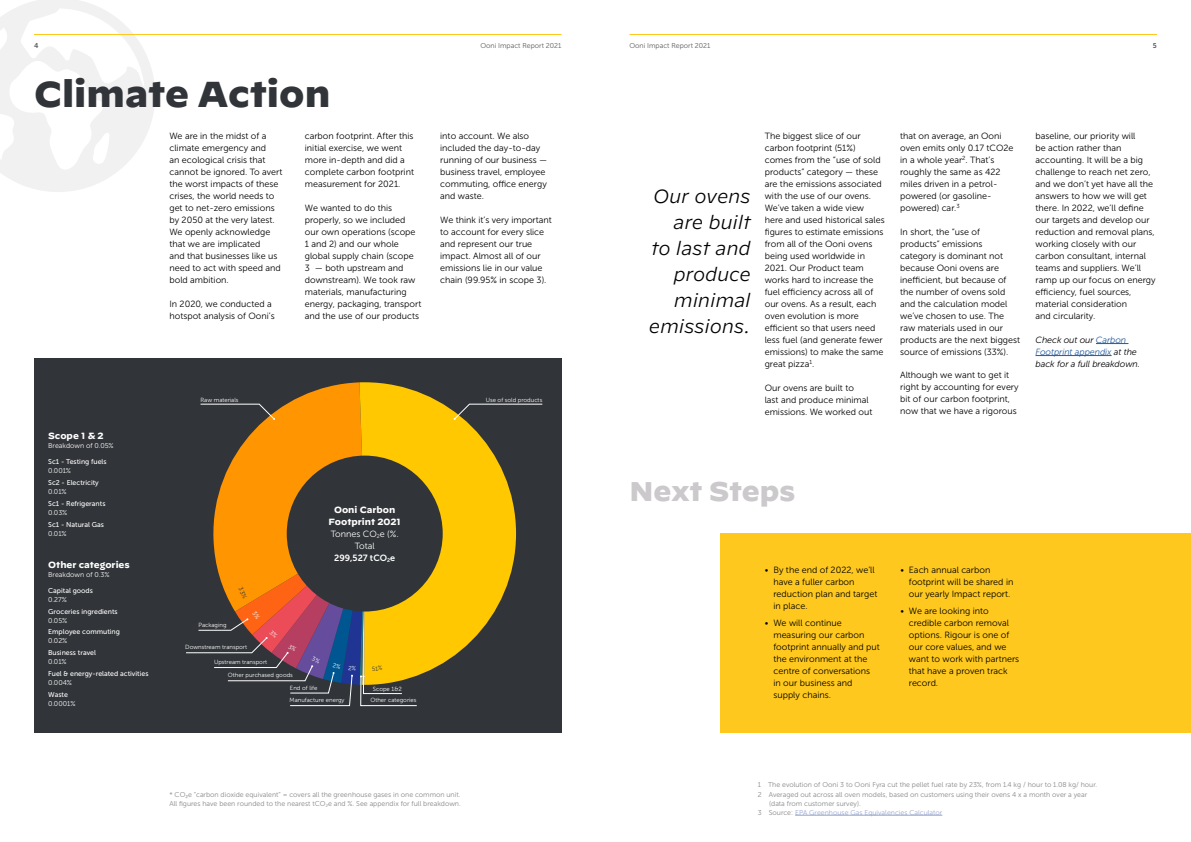
<style>
.page{position:relative;width:1191px;height:842px;background:#fff}
.page>*{position:absolute;margin:0;border:0;box-sizing:border-box;transform-origin:0 0}
.t1{font:900 36px "Decimal";color:#313438}
.t2{font:900 27px "Decimal";letter-spacing:-.005em;color:#cbc9cb}
.t3{font:italic 300 19px/26px "Decimal";letter-spacing:-.01em;color:#000;text-align:right}
.t4{font:9px/12px "Museo Sans 300";color:#000}
.t5{font:italic 9px/12px "Museo Sans 300";letter-spacing:-.01em;color:#000}
.t6{font:700 9px/12px "Decimal";color:#fff;text-align:center}
.t7{font:9px/12px "Museo Sans 300";color:#fff;text-align:center}
.t8{font:9px "Museo Sans 700";color:#fff}
.t9{font:7px/9px "Museo Sans 300";color:#888587}
.t10{font:7px "Museo Sans 500";color:#fff}
.t11{font:7px "Museo Sans 300";color:#fff}
.t12{font:7px "Museo Sans 300";color:#95a4cd}
.t13{font:7px "Museo Sans 300";color:#58575b}
.t14{font:7px "Museo Sans 700";color:#58575b}
.t15{font:6px/12.3px "Museo Sans 300";color:#fff}
.s1{color:#275b9b}
.s2{font-size:4.1px}
.s3{color:#888587}
</style>
<div class="page">
<svg style="left:0;top:0;width:155px;height:192px"></svg>
<div style="left:34px;top:358px;width:527px;height:375px;background:#313438"></div>
<div style="left:720px;top:533px;width:471px;height:200px;background:#fec81e"></div>
<hr style="left:34px;top:34px;width:527px;height:1px;background:#fec81e">
<hr style="left:629px;top:34px;width:528px;height:1px;background:#fec81e">
<svg style="left:417px;top:382px;width:99px;height:303px;fill:#ffc800"></svg>
<svg style="left:453px;top:404px;width:90px;height:16px"></svg>
<div style="left:287px;top:456px;width:156px;height:155px;background:#313438;border-radius:50%"></div>
<hr style="left:1096px;top:343px;width:32px;height:1px;background:#275b9b">
<hr style="left:1035px;top:355px;width:76px;height:1px;background:#275b9b">
<hr style="left:795px;top:815px;width:147px;height:1px;background:#95a4cd">
<svg style="left:185px;top:382px;width:232px;height:324px"></svg>
<p class="t14" style="left:34px;top:42px;width:6px">4</p>
<p class="t13" style="left:480px;top:42px;width:82px">Ooni Impact Report 2021</p>
<p class="t13" style="left:629px;top:42px;width:82px">Ooni Impact Report 2021</p>
<p class="t14" style="left:1153px;top:42px;width:5px">5</p>
<h1 class="t1" style="left:34px;top:73px;width:298px">Climate Action</h1>
<p class="t4" style="left:169px;top:130px;width:115px">We are in the midst of a climate emergency and<br>an ecological crisis that cannot be ignored. To avert the worst impacts of these crises, the world needs to get to net-zero emissions by 2050 at the very latest.<br>We openly acknowledge that we are implicated<br>and that businesses like us need to act with speed and bold ambition.</p>
<p class="t4" style="left:169px;top:298px;width:107px">In 2020, we conducted a hotspot analysis of Ooni’s</p>
<p class="t4" style="left:900px;top:130px;width:115px">that on average, an Ooni oven emits only 0.17 tCO2e in a whole year<sup>2</sup>. That’s roughly the same as 422 miles driven in a petrol&shy;powered (or gasoline&shy;powered) car.<sup>3</sup></p>
<p class="t4" style="left:900px;top:226px;width:121px">In short, the “use of products” emissions category is dominant not because Ooni ovens are inefficient, but because of the number of ovens sold and the calculation model we’ve chosen to use. The raw materials used in our products are the next biggest source of emissions (33%).</p>
<p class="t4" style="left:900px;top:369px;width:120px">Although we want to get it right by accounting for every bit of our carbon footprint, now that we have a rigorous</p>
<p class="t4" style="left:305px;top:130px;width:111px">carbon footprint. After this initial exercise, we went more in-depth and did a complete carbon footprint measurement for 2021.</p>
<p class="t4" style="left:305px;top:202px;width:118px">We wanted to do this properly, so we included our own operations (scope<br>1 and 2) and our whole global supply chain (scope<br>3 — both upstream and downstream). We took raw materials, manufacturing energy, packaging, transport and the use of our products</p>
<p class="t4" style="left:440px;top:130px;width:109px">into account. We also included the day-to-day running of our business — business travel, employee commuting, office energy and waste.</p>
<p class="t4" style="left:440px;top:213px;width:113px">We think it’s very important to account for every slice and represent our true impact. Almost all of our emissions lie in our value chain (99.95% in scope 3).</p>
<p class="t4" style="left:764px;top:130px;width:122px">The biggest slice of our carbon footprint (51%) comes from the “use of sold products” category — these are the emissions associated with the use of our ovens.<br>We’ve taken a wide view here and used historical sales figures to estimate emissions from all of the Ooni ovens being used worldwide in<br>2021. Our Product team works hard to increase the fuel efficiency across all of our ovens. As a result, each oven evolution is more efficient so that users need less fuel (and generate fewer emissions) to make the same great pizza<sup>1</sup>.</p>
<p class="t4" style="left:764px;top:382px;width:109px">Our ovens are built to<br>last and produce minimal emissions. We worked out</p>
<p class="t4" style="left:1035px;top:130px;width:122px">baseline, our priority will<br>be action rather than accounting. It will be a big challenge to reach net zero, and we don’t yet have all the answers to how we will get there. In 2022, we’ll define our targets and develop our reduction and removal plans, working closely with our carbon consultant, internal teams and suppliers. We’ll ramp up our focus on energy efficiency, fuel sources, material consideration<br>and circularity.</p>
<p class="t5" style="left:1035px;top:334px;width:106px">Check out our <span class="s1">Carbon<br>Footprint appendix</span> at the back for a full breakdown.</p>
<h3 class="t3" style="left:649px;top:181px;width:103px">Our ovens are built<br>to last and produce minimal emissions.</h3>
<p class="t15" style="left:200px;top:394px;width:40px">Raw materials</p>
<p class="t15" style="left:486px;top:394px;width:58px">Use of sold products</p>
<p class="t6" style="left:48px;top:429px;width:57px">Scope 1 &amp; 2</p>
<p class="t11" style="left:48px;top:441px;width:67px">Breakdown of 0.05%</p>
<p class="t10" style="left:48px;top:458px;width:60px">Sc1 - Testing fuels</p>
<p class="t11" style="left:48px;top:467px;width:24px">0.001%</p>
<p class="t10" style="left:48px;top:479px;width:52px">Sc2 - Electricity</p>
<p class="t11" style="left:48px;top:488px;width:20px">0.01%</p>
<p class="t10" style="left:48px;top:499px;width:59px">Sc1 - Refrigerants</p>
<p class="t11" style="left:48px;top:508px;width:21px">0.03%</p>
<p class="t10" style="left:48px;top:520px;width:57px">Sc1 - Natural Gas</p>
<p class="t11" style="left:48px;top:529px;width:20px">0.01%</p>
<p class="t6" style="left:48px;top:559px;width:83px">Other categories</p>
<p class="t11" style="left:48px;top:571px;width:63px">Breakdown of 0.3%</p>
<p class="t10" style="left:48px;top:586px;width:46px">Capital goods</p>
<p class="t11" style="left:48px;top:595px;width:20px">0.27%</p>
<p class="t10" style="left:48px;top:607px;width:71px">Groceries ingredients</p>
<p class="t11" style="left:48px;top:616px;width:21px">0.05%</p>
<p class="t10" style="left:48px;top:628px;width:73px">Employee commuting</p>
<p class="t11" style="left:48px;top:637px;width:21px">0.02%</p>
<p class="t10" style="left:48px;top:649px;width:49px">Business travel</p>
<p class="t11" style="left:48px;top:658px;width:20px">0.01%</p>
<p class="t10" style="left:48px;top:670px;width:102px">Fuel &amp; energy-related activities</p>
<p class="t11" style="left:48px;top:679px;width:25px">0.004%</p>
<p class="t10" style="left:48px;top:691px;width:21px">Waste</p>
<p class="t11" style="left:48px;top:700px;width:29px">0.0001%</p>
<p class="t6" style="left:328px;top:504px;width:74px">Ooni Carbon<br>Footprint 2021</p>
<p class="t7" style="left:331px;top:528px;width:69px">Tonnes CO<sub>2</sub>e (%.<br>Total</p>
<p class="t8" style="left:334px;top:552px;width:62px">299,527 tCO<sub>2</sub>e</p>
<p class="t15" style="left:198px;top:619px;width:30px">Packaging</p>
<p class="t15" style="left:214px;top:656px;width:55px">Upstream transport</p>
<p class="t15" style="left:289px;top:669px;width:57px;text-indent:-62px">Other purchased goods<br>End of life<br>Manufacture energy</p>
<p class="t15" style="left:185px;top:641px;width:63px">Downstream transport</p>
<p class="t15" style="left:373px;top:683px;width:30px">Scope 1&amp;2</p>
<p class="t15" style="left:370px;top:694px;width:48px">Other categories</p>
<p class="t9" style="left:169px;top:790px;width:293px">* CO₂e “carbon dioxide equivalent” = covers all the greenhouse gases in one common unit.<br>All figures have been rounded to the nearest tCO<span class="s2">2</span>e and %. See appendix for full breakdown.</p>
<h2 class="t2" style="left:629px;top:476px;width:167px">Next Steps</h2>
<p class="t4" style="left:773px;top:564px;width:105px;text-indent:-9px">• By the end of 2022, we’ll have a fuller carbon reduction plan and target in place.</p>
<p class="t4" style="left:773px;top:617px;width:108px;text-indent:-9px">• We will continue measuring our carbon footprint annually and put the environment at the centre of conversations<br>in our business and supply chains.</p>
<p class="t4" style="left:909px;top:563px;width:106px;text-indent:-9px">• Each annual carbon footprint will be shared in our yearly Impact report.</p>
<p class="t4" style="left:909px;top:605px;width:112px;text-indent:-9px">• We are looking into credible carbon removal options. Rigour is one of our core values, and we want to work with partners that have a proven track record.</p>
<p class="t9" style="left:758px;top:781px;width:341px">1 The evolution of Ooni 3 to Ooni Fyra cut the pellet fuel rate by 23%, from 1.4 kg / hour to 1.08 kg/ hour.</p>
<p class="t9" style="left:758px;top:790px;width:331px">2 Averaged out across all oven models, based on customers using their ovens 4 x a month over a year</p>
<p class="t9" style="left:769px;top:799px;width:93px">(data from customer survey).</p>
<p class="t12" style="left:758px;top:808px;width:186px"><span class="s3">3 Source:</span> EPA Greenhouse Gas Equivalencies Calculator</p>
</div>
